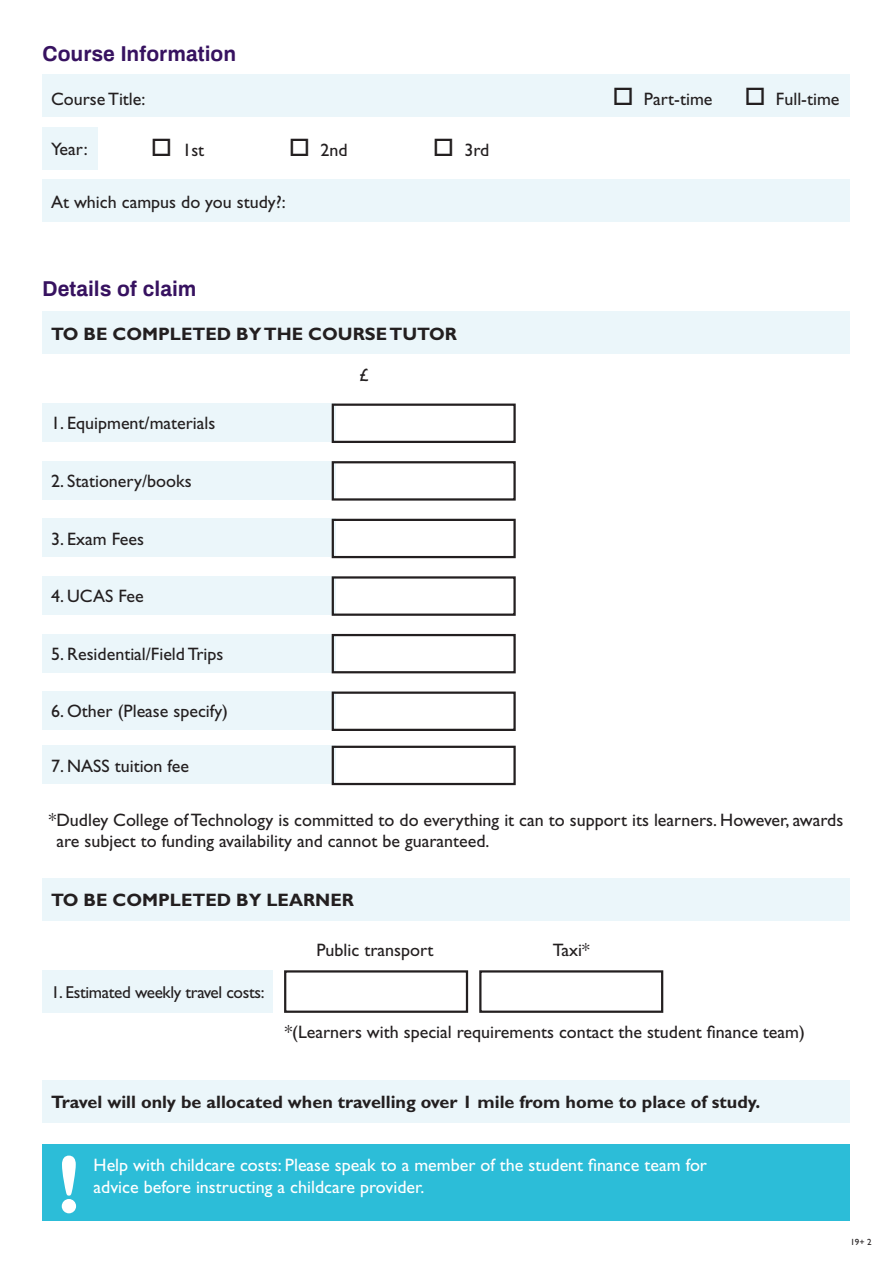
<style>
.page{position:relative;width:893px;height:1263px;background:#fff}
.page>*{position:absolute;margin:0;border:0;box-sizing:border-box;transform-origin:0 0}
.t1{font:700 82.5px "Gill Sans";color:#fff}
.t2{font:700 21px "Archivo";color:#371260}
.t3{font:18px/21.6px "Gill Sans";color:#231f20}
.t4{font:700 18px "Gill Sans";color:#231f20}
.t5{font:18px/21.6px "Gill Sans";color:#fff}
.t6{font:17.25px "Gill Sans";letter-spacing:-.02em;color:#231f20}
.t7{font:9px "Gill Sans";color:#231f20}
</style>
<div class="page">
<div style="left:43px;top:74px;width:807px;height:43px;background:#ebf6fa"></div>
<div style="left:43px;top:311px;width:807px;height:43px;background:#ebf6fa"></div>
<div style="left:43px;top:878px;width:807px;height:42px;background:#ebf6fa"></div>
<div style="left:43px;top:1080px;width:807px;height:42px;background:#ebf6fa"></div>
<div style="left:43px;top:180px;width:807px;height:42px;background:#ebf6fa"></div>
<div style="left:43px;top:127px;width:55px;height:42px;background:#ebf6fa"></div>
<div style="left:43px;top:404px;width:293px;height:38px;background:#ebf6fa"></div>
<div style="left:43px;top:461px;width:293px;height:38px;background:#ebf6fa"></div>
<div style="left:43px;top:519px;width:293px;height:38px;background:#ebf6fa"></div>
<div style="left:43px;top:576px;width:293px;height:39px;background:#ebf6fa"></div>
<div style="left:43px;top:634px;width:293px;height:38px;background:#ebf6fa"></div>
<div style="left:43px;top:691px;width:293px;height:39px;background:#ebf6fa"></div>
<div style="left:43px;top:746px;width:293px;height:38px;background:#ebf6fa"></div>
<div style="left:332px;top:404px;width:184px;height:39px;border:2px solid #231f20"></div>
<div style="left:332px;top:461px;width:184px;height:40px;border:2px solid #231f20"></div>
<div style="left:332px;top:519px;width:184px;height:39px;border:2px solid #231f20"></div>
<div style="left:332px;top:576px;width:184px;height:40px;border:2px solid #231f20"></div>
<div style="left:332px;top:634px;width:184px;height:39px;border:2px solid #231f20"></div>
<div style="left:332px;top:691px;width:184px;height:40px;border:2px solid #231f20"></div>
<div style="left:332px;top:746px;width:184px;height:39px;border:2px solid #231f20"></div>
<div style="left:43px;top:970px;width:230px;height:43px;background:#ebf6fa"></div>
<div style="left:284px;top:970px;width:184px;height:43px;border:2px solid #231f20"></div>
<div style="left:479px;top:970px;width:184px;height:43px;border:2px solid #231f20"></div>
<div style="left:43px;top:1144px;width:807px;height:76px;background:#2cbdd8"></div>
<p class="t2" style="left:43px;top:39px;width:195px">Course Information</p>
<p class="t3" style="left:51px;top:88px;width:96px">Course Title:</p>
<p class="t3" style="left:613px;top:88px;width:101px">□ Part-time</p>
<p class="t3" style="left:745px;top:88px;width:96px">□ Full-time</p>
<p class="t3" style="left:51px;top:138px;width:38px">Year:</p>
<p class="t3" style="left:151px;top:139px;width:55px">□ 1st</p>
<p class="t3" style="left:289px;top:139px;width:60px">□ 2nd</p>
<p class="t3" style="left:433px;top:139px;width:58px">□ 3rd</p>
<p class="t3" style="left:51px;top:191px;width:236px">At which campus do you study?:</p>
<p class="t2" style="left:43px;top:275px;width:156px">Details of claim</p>
<p class="t4" style="left:51px;top:323px;width:407px">TO BE COMPLETED BY THE COURSE TUTOR</p>
<p class="t3" style="left:51px;top:413px;width:166px">1. Equipment/materials</p>
<p class="t3" style="left:51px;top:470px;width:142px">2. Stationery/books</p>
<p class="t3" style="left:51px;top:528px;width:95px">3. Exam Fees</p>
<p class="t3" style="left:51px;top:585px;width:94px">4. UCAS Fee</p>
<p class="t3" style="left:51px;top:643px;width:174px">5. Residential/Field Trips</p>
<p class="t3" style="left:51px;top:701px;width:179px">6. Other (Please specify)</p>
<p class="t3" style="left:51px;top:755px;width:140px">7. NASS tuition fee</p>
<p class="t3" style="left:359px;top:365px;width:11px">£</p>
<p class="t3" style="left:56px;top:809px;width:788px;text-indent:-8px">*Dudley College of Technology is committed to do everything it can to support its learners. However, awards are subject to funding availability and cannot be guaranteed.</p>
<p class="t4" style="left:51px;top:889px;width:305px">TO BE COMPLETED BY LEARNER</p>
<p class="t6" style="left:51px;top:982px;width:215px">1. Estimated weekly travel costs:</p>
<p class="t3" style="left:316px;top:939px;width:119px">Public transport</p>
<p class="t3" style="left:553px;top:939px;width:38px">Taxi*</p>
<p class="t3" style="left:285px;top:1021px;width:522px">*(Learners with special requirements contact the student finance team)</p>
<p class="t4" style="left:51px;top:1091px;width:711px">Travel will only be allocated when travelling over 1 mile from home to place of study.</p>
<p class="t1" style="left:58px;top:1136px;width:24px">!</p>
<p class="t5" style="left:94px;top:1155px;width:615px">Help with childcare costs: Please speak to a member of the student finance team for advice before instructing a childcare provider.</p>
<p class="t7" style="left:850px;top:1237px;width:23px">19+ 2</p>
</div>
